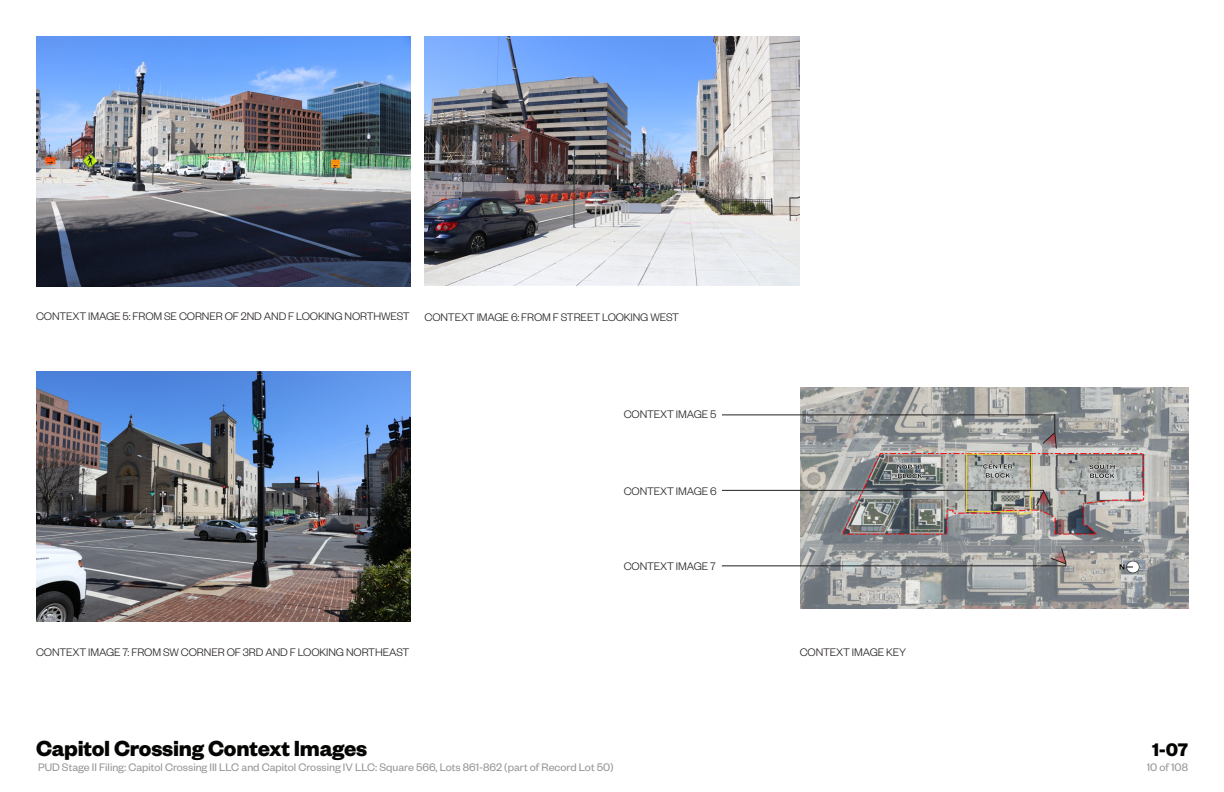
<style>
.page{position:relative;width:1224px;height:792px;background:#fff}
.page>*{position:absolute;margin:0;border:0;box-sizing:border-box;transform-origin:0 0}
.t1{font:700 24px "Founders Grotesk";letter-spacing:-.01em;color:#040503}
.t2{font:700 20px "Founders Grotesk";color:#040503}
.t3{font:300 12px "Founders Grotesk";letter-spacing:-.01em;color:#231f20}
.t4{font:12px "Founders Grotesk";color:#939598}
</style>
<div class="page">
<img style="left:801px;top:388px;width:387px;height:220px">
<img style="left:36px;top:36px;width:375px;height:250px">
<img style="left:425px;top:36px;width:375px;height:250px">
<img style="left:36px;top:372px;width:375px;height:250px">
<svg style="left:1050px;top:548px;width:17px;height:18px"></svg>
<hr style="left:722px;top:565px;width:344px;height:1px;background:#231f20">
<hr style="left:722px;top:414px;width:333px;height:1px;background:#231f20">
<hr style="left:722px;top:490px;width:322px;height:1px;background:#231f20">
<svg style="left:1036px;top:490px;width:16px;height:16px"></svg>
<svg style="left:1042px;top:414px;width:15px;height:35px"></svg>
<p class="t3" style="left:36px;top:309px;width:644px">CONTEXT IMAGE 5: FROM SE CORNER OF 2ND AND F LOOKING NORTHWEST CONTEXT IMAGE 6: FROM F STREET LOOKING WEST</p>
<p class="t3" style="left:624px;top:407px;width:94px">CONTEXT IMAGE 5</p>
<p class="t3" style="left:624px;top:484px;width:95px">CONTEXT IMAGE 6</p>
<p class="t3" style="left:36px;top:645px;width:375px">CONTEXT IMAGE 7: FROM SW CORNER OF 3RD AND F LOOKING NORTHEAST</p>
<p class="t3" style="left:624px;top:559px;width:94px">CONTEXT IMAGE 7</p>
<p class="t3" style="left:800px;top:645px;width:108px">CONTEXT IMAGE KEY</p>
<h1 class="t1" style="left:36px;top:733px;width:333px">Capitol Crossing Context Images</h1>
<h2 class="t2" style="left:1152px;top:737px;width:37px">1-07</h2>
<p class="t4" style="left:38px;top:760px;width:577px">PUD Stage II Filing: Capitol Crossing III LLC and Capitol Crossing IV LLC: Square 566, Lots 861-862 (part of Record Lot 50)</p>
<p class="t4" style="left:1147px;top:760px;width:43px">10 of 108</p>
</div>
